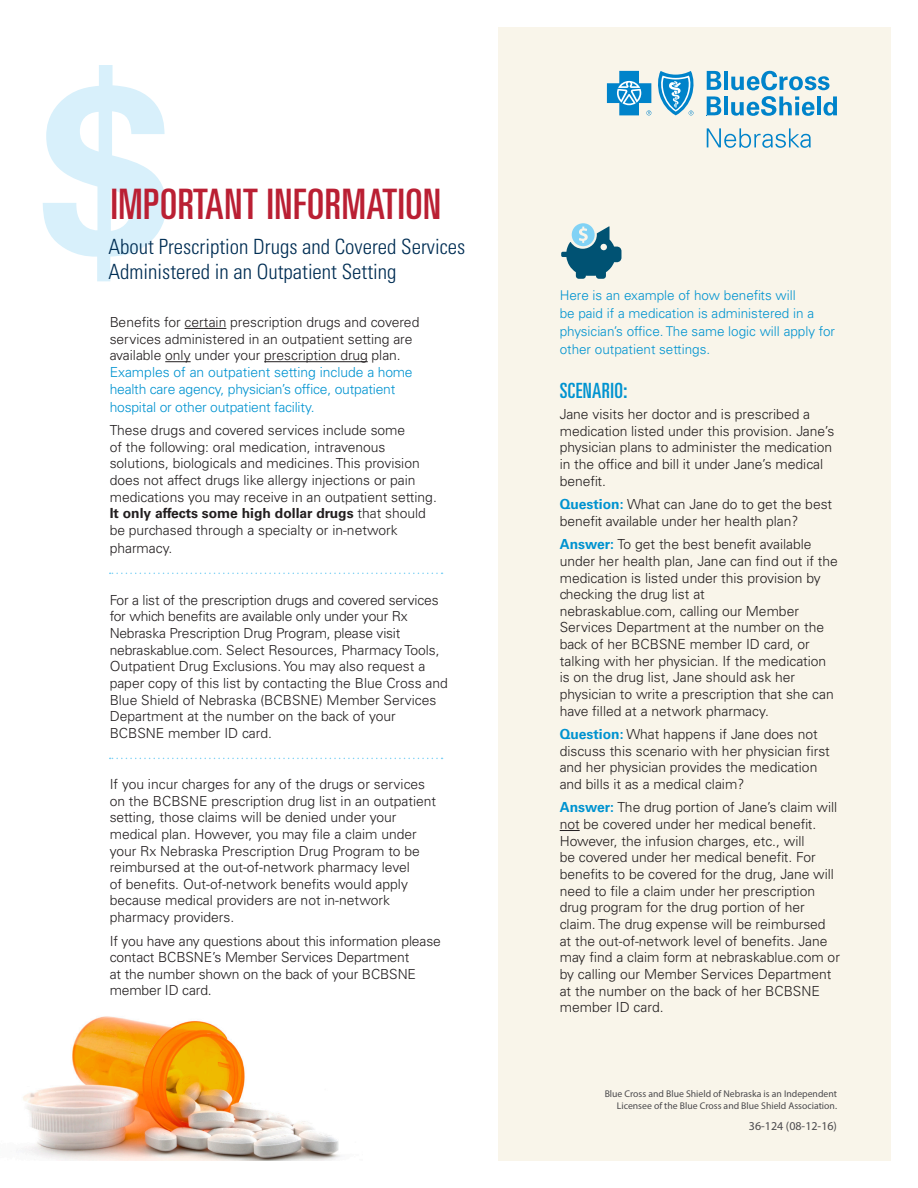
<style>
.page{position:relative;width:918px;height:1188px;background:#fff}
.page>*{position:absolute;margin:0;border:0;box-sizing:border-box;transform-origin:0 0}
.Body_2016{font:700 247.5px "Univers LT Std";color:#d8f0fb}
.Section_Heading_2016{font:ultra-condensed 42px "Univers LT Std";letter-spacing:.015em;color:#ba1f33}
.t1{font:300 condensed 21px/25.2px "Univers LT Std";color:#002e54}
.t2{font:ultra-condensed 21px "Univers LT Std";letter-spacing:.02em;color:#0093d0}
.t3{font:300 13.8px/16.6px "Univers LT Std";color:#231f20}
.t4{font:300 13.8px "Univers LT Std";letter-spacing:-.015em;color:#0093d0}
.t5{font:300 13.5px/18px "Univers LT Std";color:#0093d0}
.t6{font:12px "Myriad Pro";color:#4b4a4d}
.t7{font:9.75px/11.7px "Myriad Pro";color:#4b4a4d;text-align:right}
.s1{color:#0093d0}
.s2{font-weight:700}
.s3{font-weight:700;color:#0093d0}
</style>
<div class="page">
<div style="left:498px;top:0;width:420px;height:1188px;background:#f9f5ea"></div>
<img style="left:23px;top:1016px;width:317px;height:145px">
<hr style="left:185px;top:328px;width:41px;height:1px;background:#231f20">
<svg style="left:165px;top:361px;width:26px;height:1px"></svg>
<hr style="left:264px;top:361px;width:104px;height:1px;background:#231f20">
<svg style="left:560px;top:830px;width:20px;height:1px"></svg>
<svg style="left:707px;top:128px;width:104px;height:20px"></svg>
<svg style="left:707px;top:71px;width:14px;height:19px"></svg>
<hr style="left:724px;top:71px;width:4px;height:19px;background:#0083ca">
<svg style="left:731px;top:71px;width:99px;height:19px"></svg>
<svg style="left:707px;top:96px;width:14px;height:19px"></svg>
<hr style="left:724px;top:96px;width:4px;height:19px;background:#0083ca">
<svg style="left:731px;top:96px;width:84px;height:20px"></svg>
<hr style="left:817px;top:96px;width:4px;height:19px;background:#0083ca">
<svg style="left:824px;top:96px;width:13px;height:20px"></svg>
<svg style="left:658px;top:71px;width:36px;height:44px"></svg>
<svg style="left:607px;top:71px;width:44px;height:44px"></svg>
<svg style="left:561px;top:223px;width:60px;height:56px"></svg>
<svg style="left:110px;top:573px;width:333px;height:1px"></svg>
<svg style="left:110px;top:758px;width:333px;height:1px"></svg>
<div style="left:0;top:0;width:918px;height:27px;background:#fff"></div>
<div style="left:0;top:1161px;width:918px;height:27px;background:#fff"></div>
<div style="left:891px;top:0;width:27px;height:1188px;background:#fff"></div>
<p class="Body_2016" style="left:37px;top:24px;width:139px">$</p>
<p class="Section_Heading_2016" style="left:111px;top:181px;width:332px">IMPORTANT INFORMATION</p>
<p class="t1" style="left:109px;top:234px;width:358px">About Prescription Drugs and Covered Services<br>Administered in an Outpatient Setting</p>
<p class="t3" style="left:110px;top:314px;width:311px">Benefits for certain prescription drugs and covered services administered in an outpatient setting are available only under your prescription drug plan.<br><span class="s1">Examples of an outpatient setting include a home health care agency, physician’s office, outpatient</span></p>
<p class="t4" style="left:110px;top:398px;width:207px">hospital or other outpatient facility.</p>
<p class="t3" style="left:110px;top:422px;width:329px">These drugs and covered services include some<br>of the following: oral medication, intravenous solutions, biologicals and medicines. This provision does not affect drugs like allergy injections or pain medications you may receive in an outpatient setting.<br><span class="s2">It only affects some high dollar drugs</span> that should be purchased through a specialty or in-network</p>
<p class="t3" style="left:110px;top:540px;width:64px">pharmacy.</p>
<p class="t3" style="left:110px;top:591px;width:340px">For a list of the prescription drugs and covered services for which benefits are available only under your Rx Nebraska Prescription Drug Program, please visit nebraskablue.com. Select Resources, Pharmacy Tools, Outpatient Drug Exclusions. You may also request a paper copy of this list by contacting the Blue Cross and Blue Shield of Nebraska (BCBSNE) Member Services Department at the number on the back of your BCBSNE member ID card.</p>
<p class="t3" style="left:110px;top:776px;width:328px">If you incur charges for any of the drugs or services on the BCBSNE prescription drug list in an outpatient setting, those claims will be denied under your medical plan. However, you may file a claim under your Rx Nebraska Prescription Drug Program to be reimbursed at the out-of-network pharmacy level<br>of benefits. Out-of-network benefits would apply because medical providers are not in-network pharmacy providers.</p>
<p class="t3" style="left:110px;top:932px;width:333px">If you have any questions about this information please contact BCBSNE’s Member Services Department<br>at the number shown on the back of your BCBSNE member ID card.</p>
<p class="t5" style="left:560px;top:286px;width:277px">Here is an example of how benefits will<br>be paid if a medication is administered in a physician’s office. The same logic will apply for other outpatient settings.</p>
<p class="t2" style="left:560px;top:379px;width:69px">SCENARIO:</p>
<p class="t3" style="left:560px;top:406px;width:276px">Jane visits her doctor and is prescribed a medication listed under this provision. Jane’s physician plans to administer the medication in the office and bill it under Jane’s medical benefit.</p>
<p class="t3" style="left:560px;top:496px;width:274px"><span class="s3">Question:</span> What can Jane do to get the best benefit available under her health plan?</p>
<p class="t3" style="left:560px;top:536px;width:280px"><span class="s3">Answer:</span> To get the best benefit available under her health plan, Jane can find out if the medication is listed under this provision by checking the drug list at<br>nebraskablue.com, calling our Member Services Department at the number on the back of her BCBSNE member ID card, or talking with her physician. If the medication is on the drug list, Jane should ask her physician to write a prescription that she can have filled at a network pharmacy.</p>
<p class="t3" style="left:560px;top:726px;width:272px"><span class="s3">Question:</span> What happens if Jane does not discuss this scenario with her physician first and her physician provides the medication and bills it as a medical claim?</p>
<p class="t3" style="left:560px;top:799px;width:282px"><span class="s3">Answer:</span> The drug portion of Jane’s claim will not be covered under her medical benefit.<br>However, the infusion charges, etc., will<br>be covered under her medical benefit. For benefits to be covered for the drug, Jane will need to file a claim under her prescription drug program for the drug portion of her claim. The drug expense will be reimbursed at the out-of-network level of benefits. Jane may find a claim form at nebraskablue.com or by calling our Member Services Department at the number on the back of her BCBSNE member ID card.</p>
<p class="t7" style="left:605px;top:1088px;width:234px">Blue Cross and Blue Shield of Nebraska is an Independent<br>Licensee of the Blue Cross and Blue Shield Association.</p>
<p class="t6" style="left:749px;top:1119px;width:90px">36-124 (08-12-16)</p>
</div>
